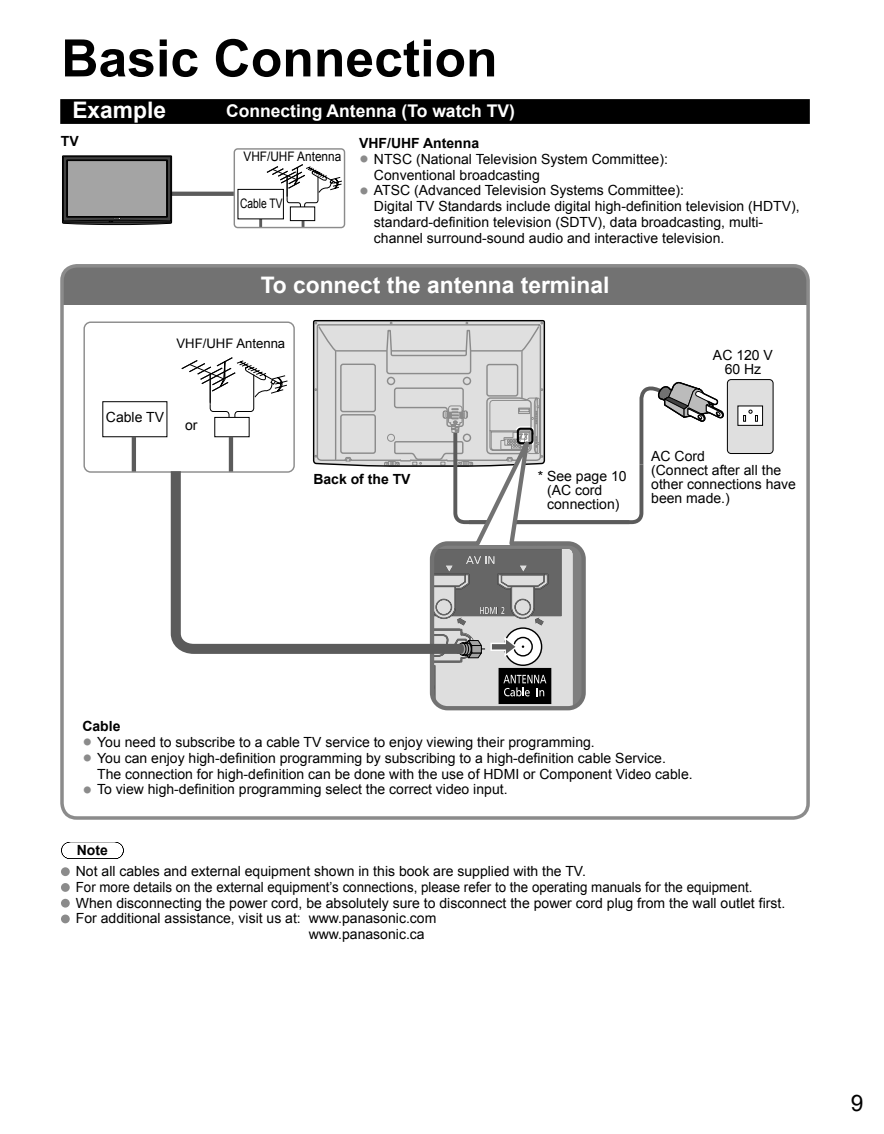
<style>
.page{position:relative;width:884px;height:1134px;background:#fff}
.page>*{position:absolute;margin:0;border:0;box-sizing:border-box;transform-origin:0 0}
.t1{font:700 51.62px "Arial";color:#000}
.t2{font:700 22.75px "Arial";color:#fff}
.t3{font:22.75px "Arial";color:#000}
.t4{font:700 17.5px "Arial";color:#fff}
.t5{font:14px/14px "Arial";color:#000}
.t6{font:14px "Arial";color:#000;scale:.95 1}
.t7{font:700 14px "Arial";color:#000}
.t8{font:13.12px "Arial";color:#000;scale:.9 1}
.t9{font:13.12px "Arial";color:#000}
.t10{font:13.12px "Arial";color:#000;scale:.78 1}
.s1{font-size:28px;color:#8b8b8b}
</style>
<div class="page">
<div style="left:62px;top:266px;width:746px;height:38px;background:#727272"></div>
<div style="left:60px;top:264px;width:749px;height:556px;border:4px solid #8b8b8b;border-radius:15px"></div>
<div style="left:102px;top:401px;width:65px;height:36px;border:1px solid #000"></div>
<svg style="left:181px;top:357px;width:107px;height:68px"></svg>
<div style="left:215px;top:417px;width:34px;height:20px;background:#fff"></div>
<div style="left:214px;top:417px;width:35px;height:20px;border:1px solid #000"></div>
<div style="left:727px;top:379px;width:46px;height:74px;background:#dfdfdf;border-radius:4px"></div>
<div style="left:727px;top:379px;width:46px;height:75px;border:1px solid #000;border-radius:4px"></div>
<div style="left:737px;top:406px;width:25px;height:19px;background:#fff"></div>
<svg style="left:743px;top:410px;width:14px;height:11px"></svg>
<hr style="left:229px;top:437px;width:4px;height:35px;background:#5b5b5b">
<hr style="left:132px;top:437px;width:4px;height:35px;background:#5b5b5b">
<div style="left:83px;top:321px;width:212px;height:152px;border:1px solid #8b8b8b;border-radius:7px"></div>
<svg style="left:312px;top:321px;width:418px;height:388px"></svg>
<svg style="left:171px;top:471px;width:293px;height:183px"></svg>
<svg style="left:69px;top:842px;width:46px;height:17px"></svg>
<div style="left:61px;top:867px;width:9px;height:9px;background:#8b8b8b;border-radius:50%"></div>
<div style="left:61px;top:883px;width:9px;height:9px;background:#8b8b8b;border-radius:50%"></div>
<div style="left:61px;top:899px;width:9px;height:8px;background:#8b8b8b;border-radius:50%"></div>
<div style="left:61px;top:914px;width:9px;height:9px;background:#8b8b8b;border-radius:50%"></div>
<svg style="left:60px;top:99px;width:749px;height:25px;background:#010101"></svg>
<svg style="left:172px;top:192px;width:61px;height:4px"></svg>
<hr style="left:259px;top:213px;width:3px;height:15px;background:#5b5b5b">
<hr style="left:301px;top:213px;width:3px;height:15px;background:#5b5b5b">
<div style="left:233px;top:148px;width:112px;height:80px;border:1px solid #8b8b8b;border-radius:3px"></div>
<div style="left:238px;top:189px;width:45px;height:30px;background:#fff"></div>
<div style="left:237px;top:189px;width:47px;height:30px;border:1px solid #000"></div>
<svg style="left:266px;top:148px;width:77px;height:65px"></svg>
<div style="left:290px;top:207px;width:25px;height:14px;background:#fff"></div>
<div style="left:290px;top:207px;width:25px;height:14px;border:1px solid #000"></div>
<svg style="left:62px;top:156px;width:110px;height:69px;background:#7d7d7d"></svg>
<h1 class="t1" style="left:61px;top:30px;width:438px">Basic Connection</h1>
<h2 class="t2" style="left:72px;top:97px;width:95px">Example</h2>
<p class="t4" style="left:226px;top:101px;width:290px">Connecting Antenna (To watch TV)</p>
<p class="t7" style="left:61px;top:133px;width:19px">TV</p>
<p class="t7" style="left:359px;top:135px;width:122px">VHF/UHF Antenna</p>
<p class="t5" style="left:374px;top:151px;width:295px;line-height:15.8px;text-indent:-15px"><span class="s1">•</span> NTSC (National Television System Committee):<br>Conventional broadcasting</p>
<p class="t5" style="left:374px;top:183px;width:427px;line-height:15.8px;text-indent:-15px"><span class="s1">•</span> ATSC (Advanced Television Systems Committee):<br>Digital TV Standards include digital high-definition television (HDTV), standard-definition television (SDTV), data broadcasting, multi&shy;channel surround-sound audio and interactive television.</p>
<p class="t8" style="left:243px;top:149px;width:110px">VHF/UHF Antenna</p>
<p class="t10" style="left:240px;top:196px;width:56px">Cable TV</p>
<h2 class="t2" style="left:261px;top:272px;width:350px">To connect the antenna terminal</h2>
<p class="t9" style="left:176px;top:336px;width:110px">VHF/UHF Antenna</p>
<p class="t5" style="left:106px;top:410px;width:60px">Cable TV</p>
<p class="t5" style="left:185px;top:418px;width:14px">or</p>
<p class="t7" style="left:313px;top:471px;width:99px">Back of the TV</p>
<p class="t5" style="left:547px;top:469px;width:81px;text-indent:-9px">* See page 10 (AC cord connection)</p>
<p class="t5" style="left:712px;top:348px;width:61px;text-align:center">AC 120 V<br>60 Hz</p>
<p class="t5" style="left:651px;top:449px;width:146px">AC Cord<br>(Connect after all the other connections have been made.)</p>
<p class="t7" style="left:82px;top:719px;width:40px">Cable</p>
<p class="t5" style="left:82px;top:735px;width:514px"><span class="s1">•</span> You need to subscribe to a cable TV service to enjoy viewing their programming.</p>
<p class="t5" style="left:97px;top:750px;width:597px;line-height:15.8px;text-indent:-15px"><span class="s1">•</span> You can enjoy high-definition programming by subscribing to a high-definition cable Service.<br>The connection for high-definition can be done with the use of HDMI or Component Video cable.</p>
<p class="t5" style="left:82px;top:782px;width:426px"><span class="s1">•</span> To view high-definition programming select the correct video input.</p>
<p class="t7" style="left:77px;top:843px;width:33px">Note</p>
<p class="t5" style="left:76px;top:864px;width:511px">Not all cables and external equipment shown in this book are supplied with the TV.</p>
<p class="t6" style="left:76px;top:879px;width:713px">For more details on the external equipment’s connections, please refer to the operating manuals for the equipment.</p>
<p class="t5" style="left:76px;top:896px;width:710px">When disconnecting the power cord, be absolutely sure to disconnect the power cord plug from the wall outlet first.</p>
<p class="t5" style="left:76px;top:911px;width:362px">For additional assistance, visit us at: www.panasonic.com</p>
<p class="t5" style="left:308px;top:927px;width:117px">www.panasonic.ca</p>
<h2 class="t3" style="left:850px;top:1090px;width:14px">9</h2>
</div>
